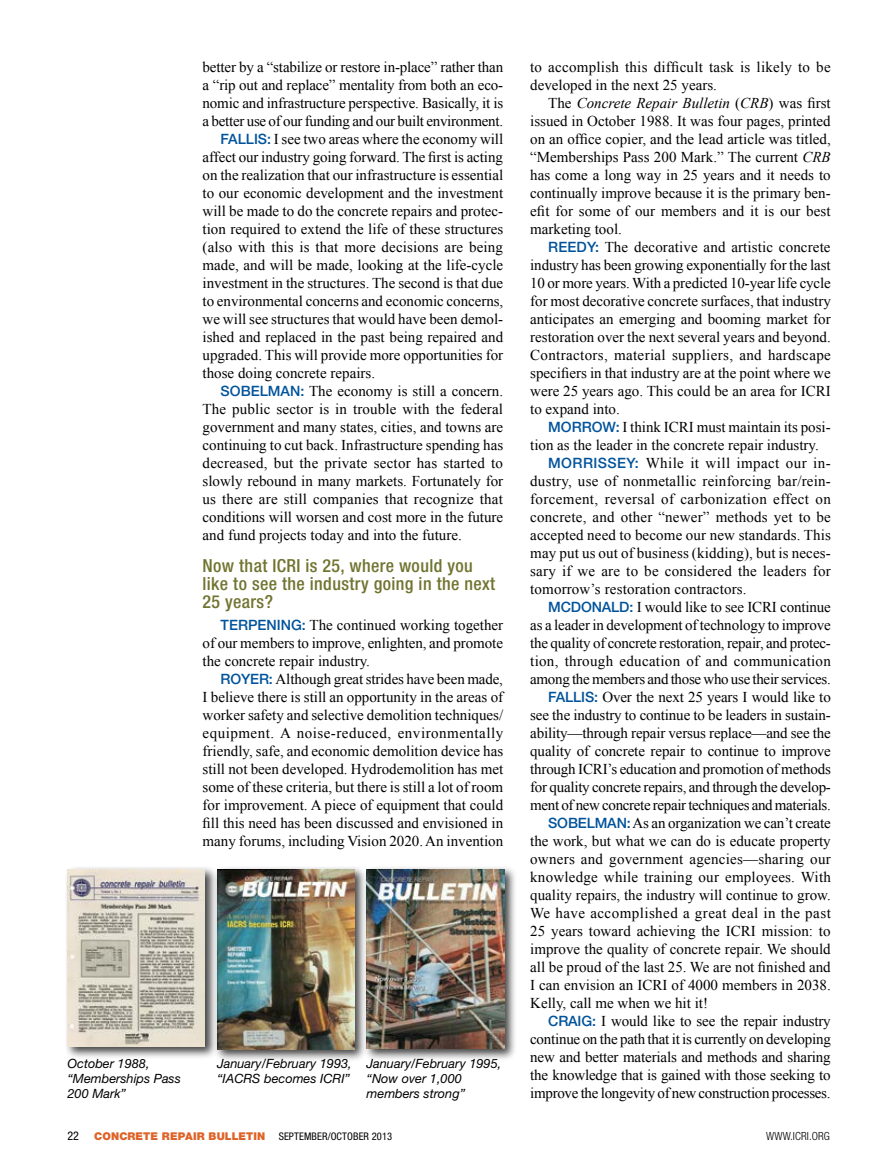
<style>
.page{position:relative;width:878px;height:1175px;background:#fff}
.page>*{position:absolute;margin:0;border:0;box-sizing:border-box;transform-origin:0 0}
.t1{font:500 condensed 18px/18px "Helvetica Neue LT Std";letter-spacing:.02em;color:#717430}
.t2{font:15px/18px "Times New Roman";color:#000;text-align:justify}
.t3{font:15px "Times New Roman";letter-spacing:-.02em;color:#000}
.t4{font:15px "Times New Roman";letter-spacing:.025em;color:#000}
.t5{font:15px "Times New Roman";letter-spacing:.02em;color:#000}
.t6{font:15px "Times New Roman";letter-spacing:.03em;color:#000}
.t7{font:italic 12.75px/15.3px "Helvetica Neue LT Std";color:#000}
.t8{font:condensed 12px "Helvetica Neue LT Std";color:#000}
.t9{font:300 condensed 11.25px "Helvetica Neue LT Std";letter-spacing:.01em;color:#000}
.t10{font:900 10.8px "Helvetica Neue LT Std";letter-spacing:.01em;color:#de6328}
.t11{font:condensed 10.5px "Helvetica Neue LT Std";letter-spacing:.01em;color:#000}
.s1{font-family:"Helvetica Neue LT Std";font-weight:500;font-size:14.25px;color:#00539b}
.s2{font-style:italic}
</style>
<div class="page">
<div style="left:363px;top:865px;width:154px;height:196px;background:#000;opacity:.75"></div>
<img style="left:367px;top:869px;width:137px;height:179px">
<div style="left:213px;top:865px;width:154px;height:197px;background:#000;opacity:.75"></div>
<img style="left:218px;top:869px;width:136px;height:180px">
<div style="left:64px;top:865px;width:154px;height:194px;background:#000;opacity:.75"></div>
<img style="left:68px;top:869px;width:137px;height:177px">
<p class="t2" style="left:202px;top:58px;width:302px">better by a “stabilize or restore in-place” rather than</p>
<p class="t2" style="left:202px;top:76px;width:302px">a “rip out and replace” mentality from both an eco-</p>
<p class="t2" style="left:202px;top:94px;width:302px">nomic and infrastructure perspective. Basically, it is</p>
<p class="t2" style="left:202px;top:112px;width:302px">a better use of our funding and our built environment.</p>
<p class="t2" style="left:220px;top:130px;width:284px"><span class="s1">FALLIS:</span> I see two areas where the economy will</p>
<p class="t2" style="left:202px;top:148px;width:302px">affect our industry going forward. The first is acting</p>
<p class="t2" style="left:202px;top:166px;width:302px">on the realization that our infrastructure is essential</p>
<p class="t2" style="left:202px;top:184px;width:302px">to our economic development and the investment</p>
<p class="t2" style="left:202px;top:202px;width:302px">will be made to do the concrete repairs and protec-</p>
<p class="t2" style="left:202px;top:220px;width:302px">tion required to extend the life of these structures</p>
<p class="t2" style="left:202px;top:238px;width:302px">(also with this is that more decisions are being</p>
<p class="t2" style="left:202px;top:256px;width:302px">made, and will be made, looking at the life-cycle</p>
<p class="t2" style="left:202px;top:274px;width:302px">investment in the structures. The second is that due</p>
<p class="t2" style="left:202px;top:292px;width:302px">to environmental concerns and economic concerns,</p>
<p class="t2" style="left:202px;top:310px;width:302px">we will see structures that would have been demol-</p>
<p class="t2" style="left:202px;top:328px;width:302px">ished and replaced in the past being repaired and</p>
<p class="t2" style="left:202px;top:346px;width:302px">upgraded. This will provide more opportunities for</p>
<p class="t2" style="left:202px;top:364px;width:174px">those doing concrete repairs.</p>
<p class="t2" style="left:220px;top:382px;width:284px"><span class="s1">SOBELMAN:</span> The economy is still a concern.</p>
<p class="t2" style="left:203px;top:400px;width:302px">The public sector is in trouble with the federal</p>
<p class="t2" style="left:203px;top:418px;width:302px">government and many states, cities, and towns are</p>
<p class="t2" style="left:203px;top:436px;width:302px">continuing to cut back. Infrastructure spending has</p>
<p class="t2" style="left:203px;top:454px;width:302px">decreased, but the private sector has started to</p>
<p class="t2" style="left:203px;top:472px;width:302px">slowly rebound in many markets. Fortunately for</p>
<p class="t2" style="left:203px;top:490px;width:302px">us there are still companies that recognize that</p>
<p class="t2" style="left:203px;top:508px;width:302px">conditions will worsen and cost more in the future</p>
<p class="t2" style="left:203px;top:526px;width:261px">and fund projects today and into the future.</p>
<p class="t1" style="left:202px;top:557px;width:294px">Now that ICRI is 25, where would you like to see the industry going in the next<br>25 years?</p>
<p class="t2" style="left:202px;top:615px;width:302px;text-indent:18px"><span class="s1">TERPENING:</span> The continued working together of our members to improve, enlighten, and promote the concrete repair industry.</p>
<p class="t2" style="left:203px;top:669px;width:302px;text-indent:18px"><span class="s1">ROYER:</span> Although great strides have been made, I believe there is still an opportunity in the areas of worker safety and selective demolition techniques/ equipment. A noise-reduced, environmentally friendly, safe, and economic demolition device has still not been developed. Hydrodemolition has met some of these criteria, but there is still a lot of room for improvement. A piece of equipment that could fill this need has been discussed and envisioned in many forums, including Vision 2020. An invention</p>
<p class="t7" style="left:68px;top:1055px;width:115px">October 1988, “Memberships Pass<br>200 Mark”</p>
<p class="t7" style="left:217px;top:1055px;width:136px">January/February 1993, “IACRS becomes ICRI”</p>
<p class="t7" style="left:366px;top:1055px;width:136px">January/February 1995, “Now over 1,000 members strong”</p>
<p class="t2" style="left:530px;top:58px;width:302px">to accomplish this difficult task is likely to be developed in the next 25 years.</p>
<p class="t2" style="left:530px;top:94px;width:302px;text-indent:18px">The <span class="s2">Concrete Repair Bulletin</span> (<span class="s2">CRB</span>) was first issued in October 1988. It was four pages, printed on an office copier, and the lead article was titled, “Memberships Pass 200 Mark.” The current <span class="s2">CRB </span>has come a long way in 25 years and it needs to continually improve because it is the primary ben&shy;efit for some of our members and it is our best marketing tool.</p>
<p class="t2" style="left:530px;top:238px;width:302px;text-indent:18px"><span class="s1">REEDY:</span> The decorative and artistic concrete industry has been growing exponentially for the last 10 or more years. With a predicted 10-year life cycle for most decorative concrete surfaces, that industry anticipates an emerging and booming market for restoration over the next several years and beyond.<br>Contractors, material suppliers, and hardscape specifiers in that industry are at the point where we were 25 years ago. This could be an area for ICRI to expand into.</p>
<p class="t2" style="left:548px;top:418px;width:284px"><span class="s1">MORROW:</span> I think ICRI must maintain its posi-</p>
<p class="t2" style="left:530px;top:436px;width:290px">tion as the leader in the concrete repair industry.</p>
<p class="t4" style="left:548px;top:453px;width:280px"><span class="s1">MORRISSEY:</span> While it will impact our in----</p>
<p class="t2" style="left:530px;top:472px;width:302px">dustry, use of nonmetallic reinforcing bar/rein-</p>
<p class="t4" style="left:530px;top:489px;width:302px">forcement, reversal of carbonization effect on</p>
<p class="t2" style="left:530px;top:508px;width:302px">concrete, and other “newer” methods yet to be</p>
<p class="t2" style="left:530px;top:526px;width:302px">accepted need to become our new standards. This</p>
<p class="t2" style="left:530px;top:544px;width:302px">may put us out of business (kidding), but is neces-</p>
<p class="t2" style="left:530px;top:562px;width:302px">sary if we are to be considered the leaders for</p>
<p class="t2" style="left:530px;top:580px;width:218px">tomorrow’s restoration contractors.</p>
<p class="t2" style="left:548px;top:598px;width:284px"><span class="s1">MCDONALD:</span> I would like to see ICRI continue</p>
<p class="t2" style="left:530px;top:616px;width:302px">as a leader in development of technology to improve</p>
<p class="t2" style="left:530px;top:634px;width:302px">the quality of concrete restoration, repair, and protec-</p>
<p class="t5" style="left:530px;top:651px;width:302px">tion, through education of and communication</p>
<p class="t3" style="left:530px;top:669px;width:302px">among the members and those who use their services.</p>
<p class="t2" style="left:548px;top:688px;width:284px"><span class="s1">FALLIS:</span> Over the next 25 years I would like to</p>
<p class="t2" style="left:530px;top:706px;width:302px">see the industry to continue to be leaders in sustain-</p>
<p class="t2" style="left:530px;top:724px;width:302px">ability—through repair versus replace—and see the</p>
<p class="t2" style="left:530px;top:742px;width:302px">quality of concrete repair to continue to improve</p>
<p class="t2" style="left:530px;top:760px;width:302px">through ICRI’s education and promotion of methods</p>
<p class="t2" style="left:530px;top:778px;width:302px">for quality concrete repairs, and through the develop-</p>
<p class="t3" style="left:530px;top:795px;width:302px">ment of new concrete repair techniques and materials.</p>
<p class="t2" style="left:548px;top:814px;width:284px"><span class="s1">SOBELMAN:</span> As an organization we can’t create</p>
<p class="t2" style="left:530px;top:832px;width:302px">the work, but what we can do is educate property</p>
<p class="t2" style="left:530px;top:850px;width:302px">owners and government agencies—sharing our</p>
<p class="t2" style="left:530px;top:868px;width:302px">knowledge while training our employees. With</p>
<p class="t2" style="left:530px;top:886px;width:302px">quality repairs, the industry will continue to grow.</p>
<p class="t6" style="left:530px;top:903px;width:302px">We have accomplished a great deal in the past</p>
<p class="t2" style="left:530px;top:922px;width:302px">25 years toward achieving the ICRI mission: to</p>
<p class="t2" style="left:530px;top:940px;width:302px">improve the quality of concrete repair. We should</p>
<p class="t2" style="left:530px;top:958px;width:302px">all be proud of the last 25. We are not finished and</p>
<p class="t2" style="left:530px;top:976px;width:302px">I can envision an ICRI of 4000 members in 2038.</p>
<p class="t2" style="left:530px;top:994px;width:179px">Kelly, call me when we hit it!</p>
<p class="t2" style="left:548px;top:1012px;width:284px"><span class="s1">CRAIG:</span> I would like to see the repair industry</p>
<p class="t2" style="left:530px;top:1030px;width:302px">continue on the path that it is currently on developing</p>
<p class="t2" style="left:530px;top:1048px;width:302px">new and better materials and methods and sharing</p>
<p class="t2" style="left:530px;top:1066px;width:302px">the knowledge that is gained with those seeking to</p>
<p class="t3" style="left:530px;top:1083px;width:302px">improve the longevity of new construction processes.</p>
<p class="t8" style="left:68px;top:1129px;width:13px">22</p>
<p class="t10" style="left:94px;top:1130px;width:173px">CONCRETE REPAIR BULLETIN</p>
<p class="t11" style="left:279px;top:1130px;width:115px">SEPTEMBER/OCTOBER 2013</p>
<p class="t9" style="left:766px;top:1129px;width:65px">WWW.ICRI.ORG</p>
</div>
